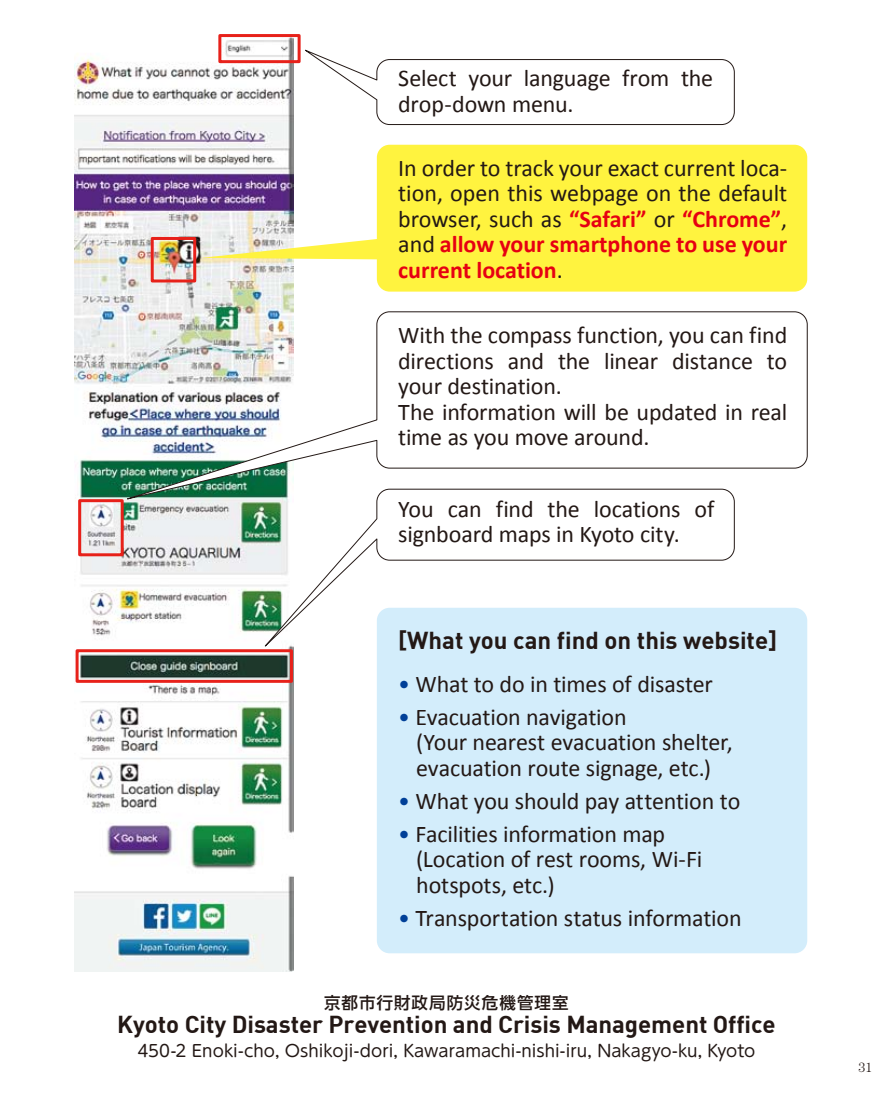
<style>
.page{position:relative;width:893px;height:1093px;background:#fff}
.page>*{position:absolute;margin:0;border:0;box-sizing:border-box;transform-origin:0 0}
.t1{font:24px/25.5px "Calibri";letter-spacing:-.005em;color:#231815}
.t2{font:700 24px "DIN";letter-spacing:-.005em;color:#231815}
.t3{font:16.5px "UD Shin M Go Pro";color:#231815}
.t4{font:500 16.5px "UD Shin Go Pro";letter-spacing:.065em;color:#231815}
.t5{font:300 13.5px "Century Std";color:#231815}
.s1{font-weight:700;color:#e60012}
.s2{color:#004098}
</style>
<div class="page">
<img style="left:74px;top:38px;width:220px;height:934px">
<div style="left:377px;top:608px;width:430px;height:345px;background:#d3edfb;border-radius:13px"></div>
<div style="left:377px;top:145px;width:430px;height:147px;background:#fff33f;border-radius:13px"></div>
<svg style="left:298px;top:49px;width:437px;height:76px"></svg>
<svg style="left:105px;top:311px;width:703px;height:194px"></svg>
<svg style="left:251px;top:488px;width:484px;height:173px"></svg>
<svg style="left:202px;top:239px;width:175px;height:20px"></svg>
<div style="left:218px;top:34px;width:83px;height:29px;border:3px solid #e7211a"></div>
<div style="left:76px;top:649px;width:217px;height:34px;border:3px solid #e7211a"></div>
<div style="left:78px;top:499px;width:46px;height:57px;border:3px solid #e7211a"></div>
<div style="left:151px;top:237px;width:45px;height:45px;border:3px solid #e7211a"></div>
<p class="t1" style="left:398px;top:66px;width:316px">Select your language from the drop-down menu.</p>
<p class="t1" style="left:398px;top:155px;width:391px;text-align:justify">In order to track your exact current loca&shy;tion, open this webpage on the default browser, such as <span class="s1">“Safari”</span> or <span class="s1">“Chrome”</span>, and <span class="s1">allow your smartphone to use your current location</span>.</p>
<p class="t1" style="left:398px;top:323px;width:391px">With the compass function, you can find directions and the linear distance to your destination.<br>The information will be updated in real time as you move around.</p>
<p class="t1" style="left:398px;top:496px;width:318px">You can find the locations of signboard maps in Kyoto city.</p>
<p class="t2" style="left:398px;top:625px;width:381px">[What you can find on this website]</p>
<p class="t1" style="left:398px;top:671px;width:316px"><span class="s2">•</span> What to do in times of disaster</p>
<p class="t1" style="left:416px;top:704px;width:318px;text-indent:-18px"><span class="s2">•</span> Evacuation navigation<br>(Your nearest evacuation shelter, evacuation route signage, etc.)</p>
<p class="t1" style="left:398px;top:788px;width:344px"><span class="s2">•</span> What you should pay attention to</p>
<p class="t1" style="left:416px;top:821px;width:288px;text-indent:-18px"><span class="s2">•</span> Facilities information map (Location of rest rooms, Wi-Fi hotspots, etc.)</p>
<p class="t1" style="left:398px;top:905px;width:345px"><span class="s2">•</span> Transportation status information</p>
<p class="t4" style="left:324px;top:989px;width:246px">京都市行財政局防災危機管理室</p>
<p class="t2" style="left:117px;top:1008px;width:660px">Kyoto City Disaster Prevention and Crisis Management Office</p>
<p class="t3" style="left:138px;top:1037px;width:619px">450-2 Enoki-cho, Oshikoji-dori, Kawaramachi-nishi-iru, Nakagyo-ku, Kyoto</p>
<p class="t5" style="left:858px;top:1059px;width:16px">31</p>
</div>
